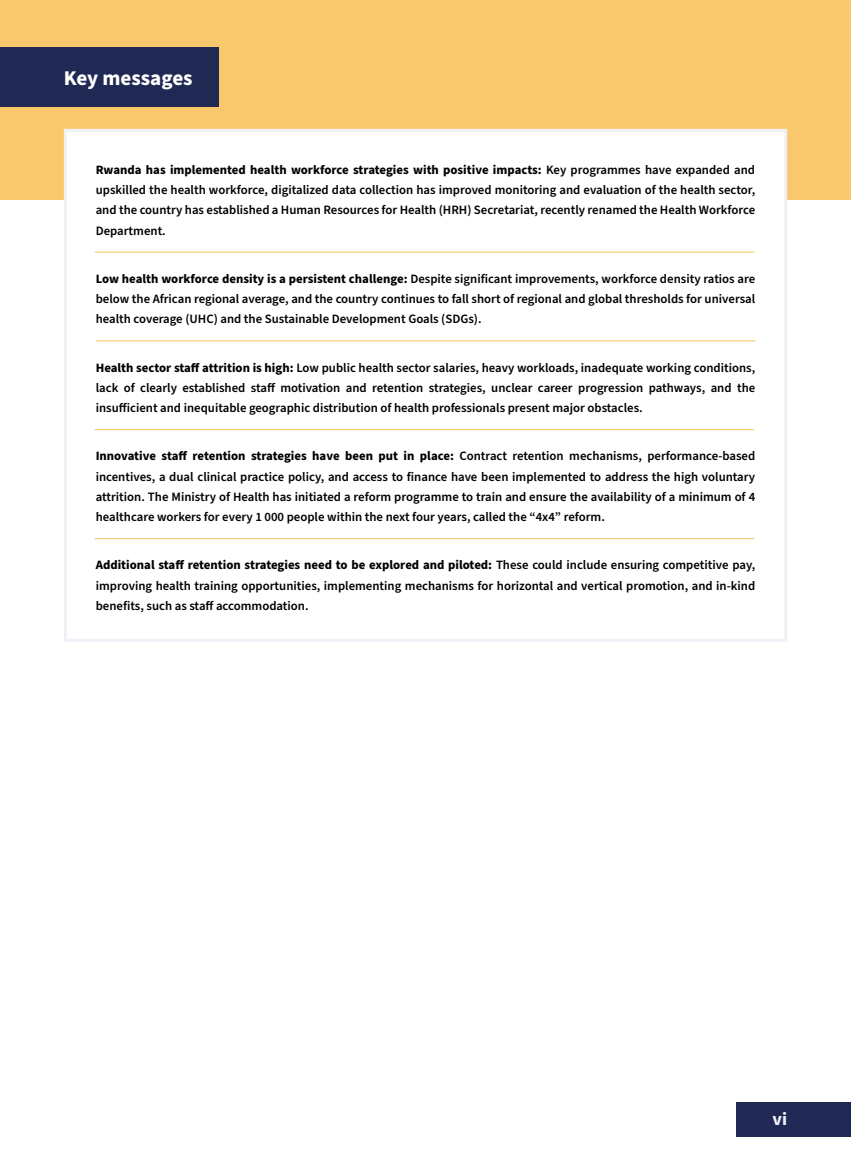
<style>
.page{position:relative;width:851px;height:1170px;background:#fff}
.page>*{position:absolute;margin:0;border:0;box-sizing:border-box;transform-origin:0 0}
.t1{font:700 21px "Source Sans Pro";color:#fff}
.t2{font:700 18px "Source Sans Pro";color:#f0f1f8}
.t3{font:600 12.75px/20.2px "Source Sans Pro";color:#000;text-align:justify}
.s1{font-weight:700}
</style>
<div class="page">
<div style="left:0;top:0;width:850px;height:200px;background:#f9c76c"></div>
<div style="left:0;top:47px;width:218px;height:59px;background:#1f2954"></div>
<div style="left:64px;top:129px;width:723px;height:512px;background:#fff;border:3px solid #f0f1f8"></div>
<hr style="left:95px;top:251px;width:659px;height:2px;background:#f9c76c">
<hr style="left:96px;top:340px;width:659px;height:1px;background:#f9c76c">
<hr style="left:95px;top:429px;width:659px;height:1px;background:#f9c76c">
<hr style="left:95px;top:538px;width:659px;height:1px;background:#f9c76c">
<div style="left:736px;top:1101px;width:114px;height:34px;background:#1f2954"></div>
<h1 class="t1" style="left:64px;top:64px;width:130px">Key messages</h1>
<p class="t3" style="left:96px;top:160px;width:661px"><span class="s1">Rwanda has implemented health workforce strategies with positive impacts:</span> Key programmes have expanded and upskilled the health workforce, digitalized data collection has improved monitoring and evaluation of the health sector, and the country has established a Human Resources for Health (HRH) Secretariat, recently renamed the Health Workforce Department.</p>
<p class="t3" style="left:96px;top:269px;width:661px"><span class="s1">Low health workforce density is a persistent challenge:</span> Despite significant improvements, workforce density ratios are below the African regional average, and the country continues to fall short of regional and global thresholds for universal health coverage (UHC) and the Sustainable Development Goals (SDGs).</p>
<p class="t3" style="left:96px;top:357px;width:661px"><span class="s1">Health sector staff attrition is high:</span> Low public health sector salaries, heavy workloads, inadequate working conditions, lack of clearly established staff motivation and retention strategies, unclear career progression pathways, and the insufficient and inequitable geographic distribution of health professionals present major obstacles.</p>
<p class="t3" style="left:96px;top:446px;width:661px"><span class="s1">Innovative staff retention strategies have been put in place:</span> Contract retention mechanisms, performance-based incentives, a dual clinical practice policy, and access to finance have been implemented to address the high voluntary attrition. The Ministry of Health has initiated a reform programme to train and ensure the availability of a minimum of 4 healthcare workers for every 1 000 people within the next four years, called the “4x4” reform.</p>
<p class="t3" style="left:96px;top:555px;width:661px"><span class="s1">Additional staff retention strategies need to be explored and piloted:</span> These could include ensuring competitive pay, improving health training opportunities, implementing mechanisms for horizontal and vertical promotion, and in-kind benefits, such as staff accommodation.</p>
<h2 class="t2" style="left:772px;top:1106px;width:16px">vi</h2>
</div>
